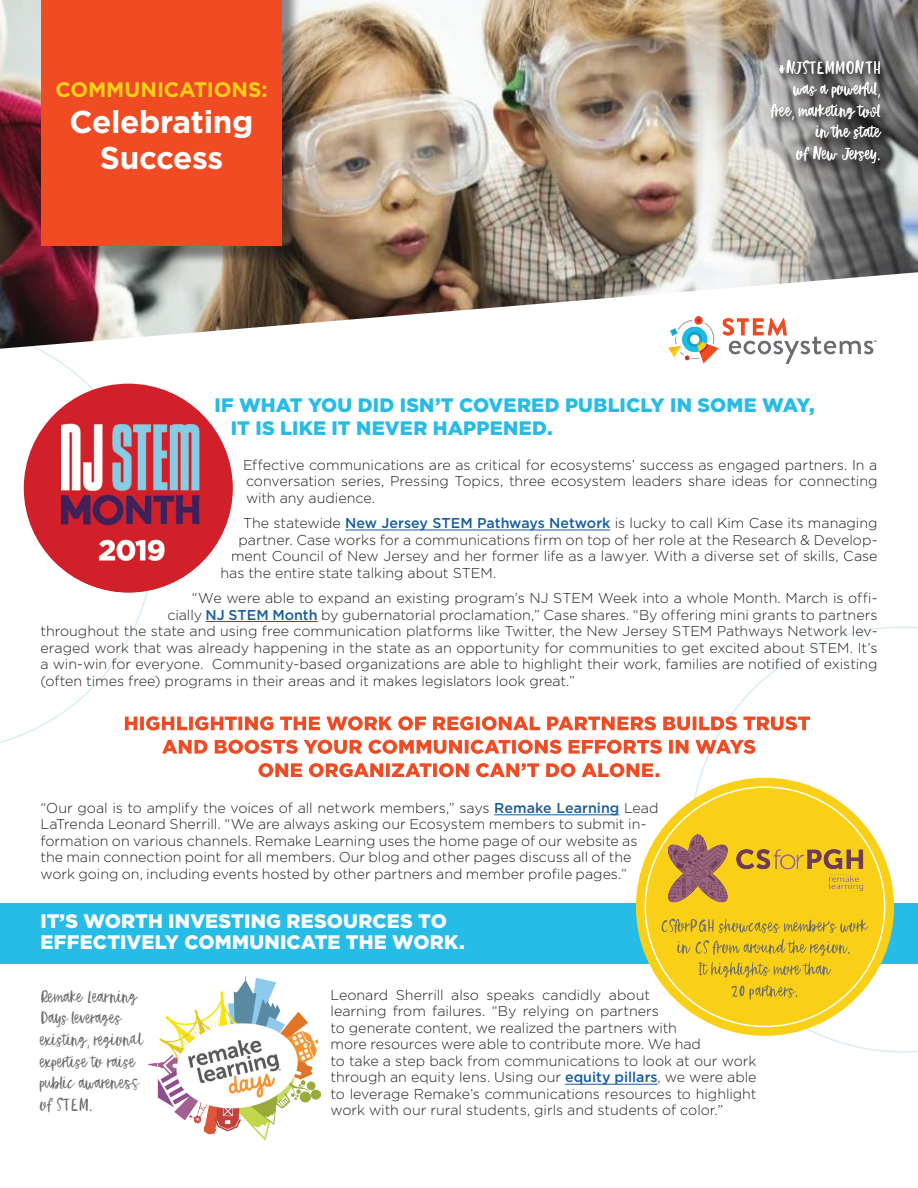
<style>
.page{position:relative;width:918px;height:1188px;background:#fff}
.page>*{position:absolute;margin:0;border:0;box-sizing:border-box;transform-origin:0 0}
.t1{font:700 31.5px/36px "Gotham";letter-spacing:-.01em;color:#fff;text-align:center}
.t2{font:700 21px "Gotham";letter-spacing:-.005em;color:#f9d015}
.t3{font:900 19.5px/23.4px "Gotham";letter-spacing:.01em;color:#27bce6}
.t4{font:900 19.5px/21px "Gotham";letter-spacing:.01em;color:#fff}
.t5{font:expanded 18px/21.6px "Hello Agnes";color:#6d6e71}
.t6{font:expanded 18px/21.6px "Hello Agnes";color:#fff;text-align:right}
.t7{font:300 14.25px/16.5px "Gotham";letter-spacing:-.005em;color:#231f20}
.s1{font-weight:500;color:#175d9e}
</style>
<div class="page">
<svg style="left:0;top:349px;width:155px;height:394px"></svg>
<img style="left:0;top:0;width:918px;height:349px">
<img style="left:669px;top:316px;width:209px;height:48px">
<div style="left:44px;top:0;width:257px;height:265px;background:#231f20;opacity:.5"></div>
<div style="left:41px;top:0;width:241px;height:246px;background:#f04b23"></div>
<hr style="left:494px;top:815px;width:125px;height:1px;background:#175d9e">
<hr style="left:565px;top:1084px;width:93px;height:1px;background:#175d9e">
<img style="left:24px;top:384px;width:209px;height:209px;border-radius:105px">
<svg style="left:690px;top:626px;width:228px;height:427px"></svg>
<hr style="left:345px;top:530px;width:265px;height:1px;background:#175d9e">
<hr style="left:206px;top:621px;width:112px;height:1px;background:#175d9e">
<svg style="left:259px;top:763px;width:400px;height:14px"></svg>
<svg style="left:162px;top:740px;width:593px;height:14px"></svg>
<svg style="left:125px;top:716px;width:685px;height:14px"></svg>
<div style="left:0;top:903px;width:918px;height:61px;background:#27bce6"></div>
<div style="left:636px;top:778px;width:258px;height:258px;background:#f9d015;border-radius:50%"></div>
<svg style="left:731px;top:985px;width:66px;height:15px"></svg>
<svg style="left:699px;top:962px;width:132px;height:16px"></svg>
<svg style="left:677px;top:944px;width:173px;height:12px"></svg>
<img style="left:653px;top:792px;width:228px;height:152px">
<img style="left:148px;top:977px;width:173px;height:164px">
<div style="left:769px;top:57px;width:124px;height:118px;background:#231f20;opacity:.75"></div>
<h2 class="t2" style="left:56px;top:78px;width:213px">COMMUNICATIONS:</h2>
<h1 class="t1" style="left:70px;top:103px;width:185px">Celebrating<br>Success</h1>
<p class="t6" style="left:771px;top:56px;width:111px">#NJSTEMMONTH was a powerful, free, marketing tool in the state<br>of New Jersey.</p>
<p class="t6" style="left:863px;top:99px;width:9px">o</p>
<h3 class="t3" style="left:231px;top:393px;width:585px;text-indent:-16px">IF WHAT YOU DID ISN’T COVERED PUBLICLY IN SOME WAY,<br>IT IS LIKE IT NEVER HAPPENED.</h3>
<p class="t7" style="left:243px;top:456px;width:636px;text-align:justify">Effective communications are as critical for ecosystems’ success as engaged partners. In a conversation series, Pressing Topics, three ecosystem leaders share ideas for connecting with any audience.</p>
<p class="t7" style="left:243px;top:515px;width:636px">The statewide <span class="s1">New Jersey STEM Pathways Network</span> is lucky to call Kim Case its managing</p>
<p class="t7" style="left:238px;top:531px;width:640px">partner. Case works for a communications firm on top of her role at the Research &amp; Develop-</p>
<p class="t7" style="left:231px;top:548px;width:648px">ment Council of New Jersey and her former life as a lawyer. With a diverse set of skills, Case</p>
<p class="t7" style="left:220px;top:564px;width:277px">has the entire state talking about STEM.</p>
<p class="t7" style="left:192px;top:590px;width:687px">“We were able to expand an existing program’s NJ STEM Week into a whole Month. March is offi-</p>
<p class="t7" style="left:167px;top:606px;width:712px">cially <span class="s1">NJ STEM Month</span> by gubernatorial proclamation,” Case shares. “By offering mini grants to partners</p>
<p class="t7" style="left:40px;top:623px;width:839px">throughout the state and using free communication platforms like Twitter, the New Jersey STEM Pathways Network lev-</p>
<p class="t7" style="left:40px;top:639px;width:838px">eraged work that was already happening in the state as an opportunity for communities to get excited about STEM. It’s</p>
<p class="t7" style="left:40px;top:656px;width:838px">a win-win for everyone. Community-based organizations are able to highlight their work, families are notified of existing</p>
<p class="t7" style="left:40px;top:672px;width:536px">(often times free) programs in their areas and it makes legislators look great.”</p>
<p class="t7" style="left:40px;top:799px;width:620px">“Our goal is to amplify the voices of all network members,” says <span class="s1">Remake Learning</span> Lead LaTrenda Leonard Sherrill. “We are always asking our Ecosystem members to submit in&shy;formation on various channels. Remake Learning uses the home page of our website as the main connection point for all members. Our blog and other pages discuss all of the work going on, including events hosted by other partners and member profile pages.”</p>
<h3 class="t4" style="left:40px;top:910px;width:426px">IT’S WORTH INVESTING RESOURCES TO<br>EFFECTIVELY COMMUNICATE THE WORK.</h3>
<p class="t5" style="left:40px;top:985px;width:106px">Remake Learning<br>Days leverages existing, regional expertise to raise public awareness of STEM.</p>
<p class="t7" style="left:331px;top:986px;width:428px">Leonard Sherrill also speaks candidly about<br>learning from failures. “By relying on partners<br>to generate content, we realized the partners with<br>more resources were able to contribute more. We had<br>to take a step back from communications to look at our work through an equity lens. Using our <span class="s1">equity pillars</span>, we were able to leverage Remake’s communications resources to highlight work with our rural students, girls and students of color.”</p>
</div>
